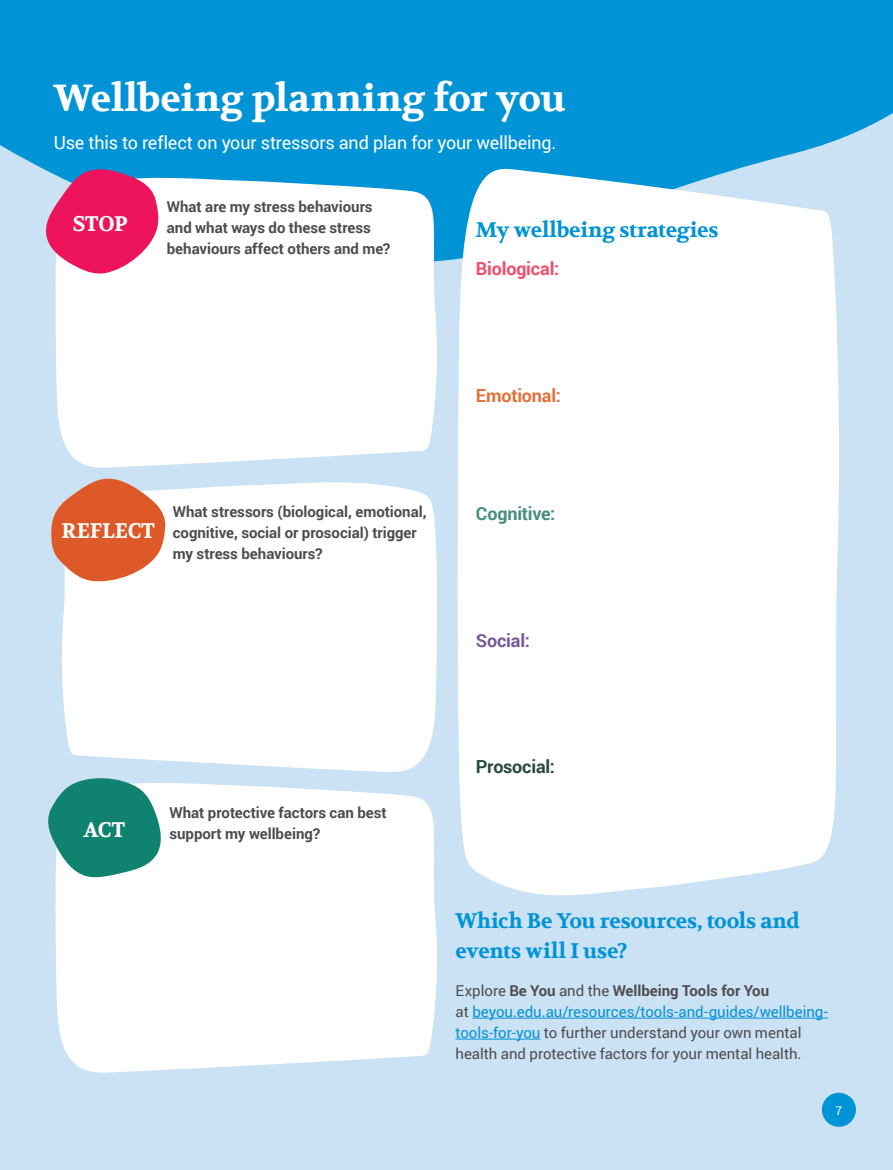
<style>
.page{position:relative;width:893px;height:1170px;background:#fff}
.page>*{position:absolute;margin:0;border:0;box-sizing:border-box;transform-origin:0 0}
.t1{font:700 37.5px "Volkhov";color:#fff}
.t2{font:700 21px/30px "Volkhov";letter-spacing:-.015em;color:#0093d6}
.t3{font:700 21px "Volkhov";letter-spacing:-.01em;color:#fff}
.t4{font:18px "Roboto";letter-spacing:-.01em;color:#fff}
.t5{font:700 18px "Roboto";letter-spacing:-.01em;color:#f04e6c}
.t6{font:700 18px "Roboto";letter-spacing:-.01em;color:#e1713d}
.t7{font:700 18px "Roboto";letter-spacing:-.01em;color:#478f7f}
.t8{font:700 18px "Roboto";letter-spacing:-.01em;color:#274a43}
.t9{font:700 18px "Roboto";letter-spacing:-.01em;color:#76579a}
.t10{font:700 15px/21px "Roboto";color:#4d4d4f}
.t11{font:15px/21px "Roboto";letter-spacing:-.005em;color:#4d4d4f}
.t12{font:12px "Roboto";color:#fff}
.s1{font-weight:700}
.s2{color:#0093d6}
</style>
<div class="page">
<div style="left:0;top:71px;width:893px;height:1098px;background:#cbe1f4"></div>
<div style="left:822px;top:1092px;width:34px;height:34px;background:#0093d6;border-radius:50%"></div>
<div style="left:0;top:0;width:635px;height:261px;background:#0093d6"></div>
<div style="left:55px;top:783px;width:382px;height:289px;background:#fff"></div>
<svg style="left:55px;top:172px;width:384px;height:296px;background:#f3f9fc"></svg>
<div style="left:62px;top:482px;width:375px;height:290px;background:#fff"></div>
<svg style="left:43px;top:167px;width:116px;height:108px;background:#da4f88"></svg>
<svg style="left:51px;top:478px;width:116px;height:106px;background:#df8261"></svg>
<svg style="left:48px;top:778px;width:115px;height:99px;background:#429c8f"></svg>
<hr style="left:472px;top:1017px;width:356px;height:1px;background:#0093d6">
<hr style="left:455px;top:1038px;width:85px;height:1px;background:#0093d6">
<svg style="left:635px;top:0;width:258px;height:168px;background:#1099d8"></svg>
<div style="left:457px;top:168px;width:382px;height:728px;background:#fff"></div>
<h1 class="t1" style="left:54px;top:76px;width:513px">Wellbeing planning for you</h1>
<p class="t4" style="left:54px;top:130px;width:504px">Use this to reflect on your stressors and plan for your wellbeing.</p>
<h2 class="t3" style="left:73px;top:211px;width:56px">STOP</h2>
<p class="t10" style="left:167px;top:195px;width:225px">What are my stress behaviours and what ways do these stress behaviours affect others and me?</p>
<h2 class="t3" style="left:61px;top:518px;width:95px">REFLECT</h2>
<p class="t10" style="left:173px;top:500px;width:255px">What stressors (biological, emotional, cognitive, social or prosocial) trigger my stress behaviours?</p>
<h2 class="t2" style="left:476px;top:216px;width:244px">My wellbeing strategies</h2>
<p class="t5" style="left:476px;top:256px;width:85px">Biological:</p>
<p class="t6" style="left:476px;top:383px;width:86px">Emotional:</p>
<p class="t7" style="left:476px;top:501px;width:81px">Cognitive:</p>
<p class="t9" style="left:476px;top:627px;width:55px">Social:</p>
<h2 class="t3" style="left:83px;top:817px;width:44px">ACT</h2>
<p class="t10" style="left:169px;top:802px;width:219px">What protective factors can best support my wellbeing?</p>
<p class="t8" style="left:476px;top:754px;width:81px">Prosocial:</p>
<h2 class="t2" style="left:455px;top:906px;width:346px">Which Be You resources, tools and events will I use?</h2>
<p class="t11" style="left:455px;top:979px;width:374px">Explore <span class="s1">Be You</span> and the <span class="s1">Wellbeing Tools for You<br></span>at <span class="s2">beyou.edu.au/resources/tools-and-guides/wellbeing&shy;tools-for-you</span> to further understand your own mental health and protective factors for your mental health.</p>
<p class="t12" style="left:835px;top:1101px;width:8px">7</p>
</div>
